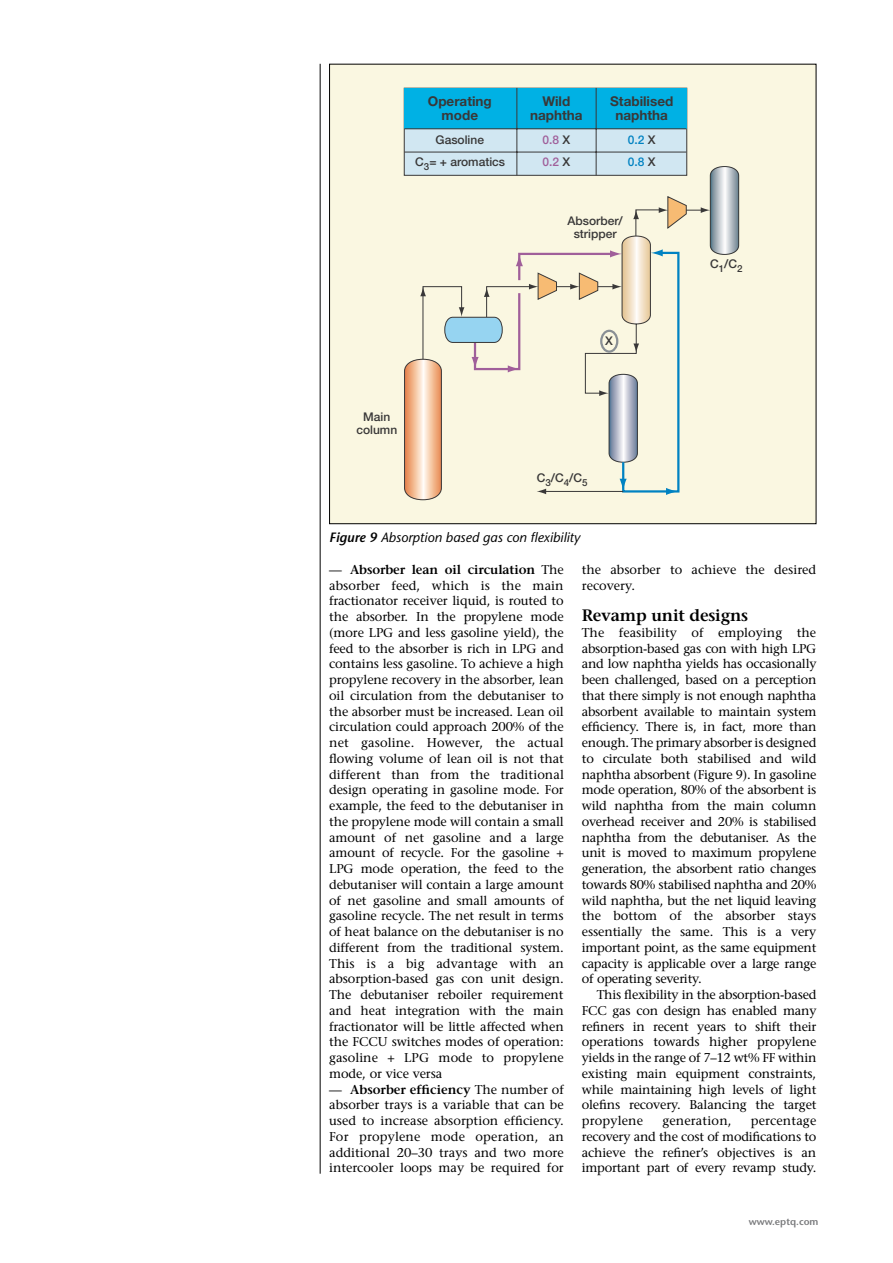
<style>
.page{position:relative;width:893px;height:1263px;background:#fff}
.page>*{position:absolute;margin:0;border:0;box-sizing:border-box;transform-origin:0 0}
.t1{font:600 16.5px "Stone Serif";letter-spacing:-.01em;color:#000}
.t2{font:700 13.5px/14.2px "Helvetica Neue";color:#393838;text-align:center}
.t3{font:italic 13.5px "Stone Sans";color:#000}
.t4{font:12.75px/15.8px "Stone Serif";letter-spacing:-.01em;color:#000;text-align:justify}
.t5{font:12.75px "Stone Serif";letter-spacing:.015em;color:#000}
.t6{font:500 12px/12.8px "Helvetica Neue";color:#393838;text-align:center}
.t7{font:500 12px "Helvetica Neue";color:#a05f9a}
.t8{font:500 12px "Helvetica Neue";color:#0082c2}
.t9{font:600 9.75px "Stone Sans";color:#797a7c}
.s1{color:#393838}
.s2{font-weight:600}
</style>
<div class="page">
<div style="left:330px;top:64px;width:486px;height:460px;background:#faf7e1"></div>
<div style="left:404px;top:88px;width:283px;height:88px;background:#d1e7f2;border:1px solid #393838"></div>
<div style="left:404px;top:88px;width:283px;height:41px;background:#00b1e4"></div>
<svg style="left:404px;top:166px;width:335px;height:334px"></svg>
<hr style="left:404px;top:128px;width:282px;height:1px;background:#393838">
<hr style="left:404px;top:152px;width:282px;height:1px;background:#393838">
<hr style="left:516px;top:88px;width:1px;height:87px;background:#393838">
<hr style="left:596px;top:88px;width:1px;height:87px;background:#393838">
<div style="left:600px;top:330px;width:18px;height:23px;border:2px solid #8a9095;border-radius:50%"></div>
<hr style="left:320px;top:64px;width:1px;height:1110px;background:#000">
<p class="t2" style="left:428px;top:93px;width:65px">Operating mode</p>
<p class="t2" style="left:530px;top:93px;width:54px">Wild naphtha</p>
<p class="t2" style="left:610px;top:93px;width:65px">Stabilised naphtha</p>
<p class="t6" style="left:436px;top:133px;width:50px">Gasoline</p>
<p class="t7" style="left:542px;top:133px;width:29px">0.8 <span class="s1">X</span></p>
<p class="t8" style="left:628px;top:133px;width:29px">0.2 <span class="s1">X</span></p>
<p class="t6" style="left:415px;top:156px;width:91px">C<sub>3</sub>= + aromatics</p>
<p class="t7" style="left:542px;top:155px;width:29px">0.2 <span class="s1">X</span></p>
<p class="t8" style="left:628px;top:155px;width:29px">0.8 <span class="s1">X</span></p>
<p class="t6" style="left:567px;top:214px;width:57px">Absorber/ stripper</p>
<p class="t6" style="left:605px;top:334px;width:9px">X</p>
<p class="t6" style="left:356px;top:410px;width:42px">Main column</p>
<p class="t6" style="left:537px;top:471px;width:52px">C<sub>3</sub>/C<sub>4</sub>/C<sub>5</sub></p>
<p class="t3" style="left:329px;top:530px;width:252px"><span class="s2">Figure 9</span> Absorption based gas con flexibility</p>
<p class="t6" style="left:710px;top:257px;width:34px">C<sub>1</sub>/C<sub>2</sub></p>
<p class="t4" style="left:329px;top:561px;width:236px">— <span class="s2">Absorber lean oil circulation</span> The absorber feed, which is the main fractionator receiver liquid, is routed to the absorber. In the propylene mode (more LPG and less gasoline yield), the feed to the absorber is rich in LPG and contains less gasoline. To achieve a high propylene recovery in the absorber, lean oil circulation from the debutaniser to the absorber must be increased. Lean oil circulation could approach 200% of the net gasoline. However, the actual flowing volume of lean oil is not that different than from the traditional design operating in gasoline mode. For example, the feed to the debutaniser in the propylene mode will contain a small amount of net gasoline and a large amount of recycle. For the gasoline + LPG mode operation, the feed to the debutaniser will contain a large amount of net gasoline and small amounts of gasoline recycle. The net result in terms of heat balance on the debutaniser is no different from the traditional system.<br>This is a big advantage with an absorption-based gas con unit design.<br>The debutaniser reboiler requirement and heat integration with the main fractionator will be little affected when the FCCU switches modes of operation: gasoline + LPG mode to propylene mode, or vice versa</p>
<p class="t4" style="left:329px;top:1081px;width:236px">— <span class="s2">Absorber efficiency</span> The number of absorber trays is a variable that can be used to increase absorption efficiency.<br>For propylene mode operation, an additional 20–30 trays and two more intercooler loops may be required for</p>
<p class="t4" style="left:582px;top:561px;width:236px">the absorber to achieve the desired recovery.</p>
<p class="t1" style="left:582px;top:605px;width:168px">Revamp unit designs</p>
<p class="t4" style="left:582px;top:624px;width:236px">The feasibility of employing the absorption-based gas con with high LPG and low naphtha yields has occasionally been challenged, based on a perception that there simply is not enough naphtha absorbent available to maintain system efficiency. There is, in fact, more than enough. The primary absorber is designed to circulate both stabilised and wild naphtha absorbent (Figure 9). In gasoline mode operation, 80% of the absorbent is wild naphtha from the main column overhead receiver and 20% is stabilised naphtha from the debutaniser. As the unit is moved to maximum propylene generation, the absorbent ratio changes towards 80% stabilised naphtha and 20% wild naphtha, but the net liquid leaving the bottom of the absorber stays essentially the same. This is a very important point, as the same equipment capacity is applicable over a large range of operating severity.</p>
<p class="t4" style="left:582px;top:987px;width:236px;text-indent:15px">This flexibility in the absorption-based FCC gas con design has enabled many refiners in recent years to shift their operations towards higher propylene yields in the range of 7–12 wt% FF within existing main equipment constraints, while maintaining high levels of light olefins recovery. Balancing the target propylene</p>
<p class="t5" style="left:662px;top:1113px;width:71px">generation,</p>
<p class="t4" style="left:582px;top:1113px;width:236px;text-indent:169px">percentage recovery and the cost of modifications to achieve the refiner’s objectives is an important part of every revamp study.</p>
<p class="t9" style="left:749px;top:1215px;width:71px">www.eptq.com</p>
</div>
